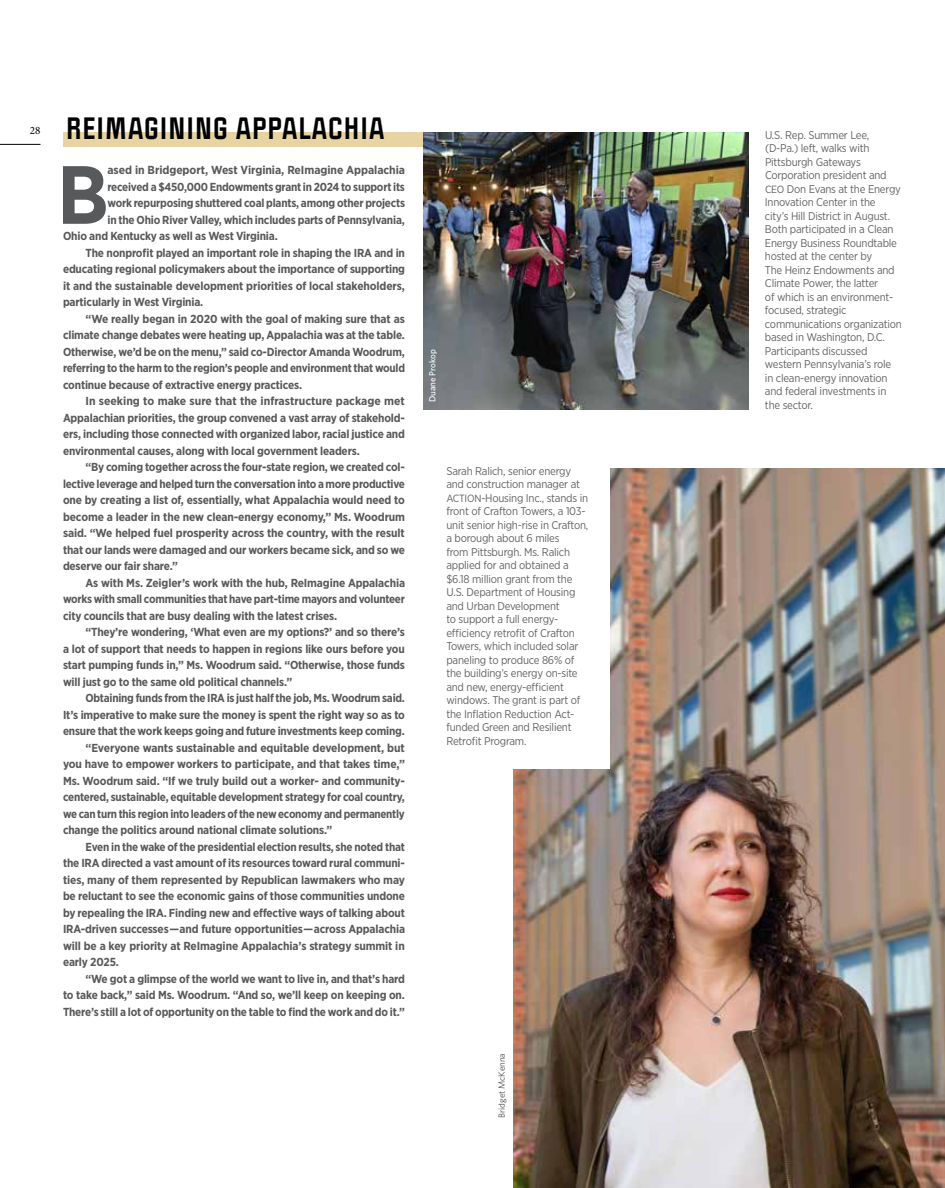
<style>
.page{position:relative;width:945px;height:1188px;background:#fff}
.page>*{position:absolute;margin:0;border:0;box-sizing:border-box;transform-origin:0 0}
.t1{font:700 82.35px "Gotham Narrow";color:#58595b}
.t2{font:800 27px "Politica";letter-spacing:.04em;color:#000}
.t3{font:700 11.7px "Gotham Narrow";letter-spacing:-.015em;color:#58595b}
.t4{font:11.25px/13.5px "Gotham Narrow";letter-spacing:-.02em;color:#636466}
.t5{font:11.25px "Minion Pro";color:#000}
.t6{font:9px "Whitney";color:#4d4d4f}
.t7{font:500 9px "Whitney";color:#fff}
.s1{font-size:10.5px}
</style>
<div class="page">
<img style="left:513px;top:468px;width:432px;height:720px">
<div style="left:410px;top:455px;width:200px;height:314px;background:#fff"></div>
<div style="left:63px;top:132px;width:360px;height:15px;background:#e8d3a2"></div>
<img style="left:423px;top:132px;width:326px;height:278px">
<hr style="left:0;top:144px;width:40px;height:1px;background:#000">
<p class="t5" style="left:30px;top:123px;width:12px">28</p>
<h2 class="t2" style="left:66px;top:108px;width:320px">REIMAGINING APPALACHIA</h2>
<h1 class="t1" style="left:57px;top:142px;width:53px">B</h1>
<p class="t3" style="left:107px;top:163px;width:299px">ased in Bridgeport, West Virginia, ReImagine Appalachia</p>
<p class="t3" style="left:107px;top:179px;width:299px">received a $450,000 Endowments grant in 2024 to support its</p>
<p class="t3" style="left:107px;top:196px;width:299px">work repurposing shuttered coal plants, among other projects</p>
<p class="t3" style="left:107px;top:212px;width:299px">in the Ohio River Valley, which includes parts of Pennsylvania,</p>
<p class="t3" style="left:63px;top:229px;width:216px">Ohio and Kentucky as well as West Virginia.</p>
<p class="t3" style="left:85px;top:245px;width:321px">The nonprofit played an important role in shaping the IRA and in</p>
<p class="t3" style="left:63px;top:262px;width:344px">educating regional policymakers about the importance of supporting</p>
<p class="t3" style="left:63px;top:278px;width:344px">it and the sustainable development priorities of local stakeholders,</p>
<p class="t3" style="left:63px;top:295px;width:142px">particularly in West Virginia.</p>
<p class="t3" style="left:86px;top:311px;width:321px">“We really began in 2020 with the goal of making sure that as</p>
<p class="t3" style="left:63px;top:328px;width:344px">climate change debates were heating up, Appalachia was at the table.</p>
<p class="t3" style="left:63px;top:344px;width:343px">Otherwise, we’d be on the menu,” said co-Director Amanda Woodrum,</p>
<p class="t3" style="left:63px;top:361px;width:344px">referring to the harm to the region’s people and environment that would</p>
<p class="t3" style="left:63px;top:377px;width:241px">continue because of extractive energy practices.</p>
<p class="t3" style="left:86px;top:394px;width:321px">In seeking to make sure that the infrastructure package met</p>
<p class="t3" style="left:63px;top:410px;width:344px">Appalachian priorities, the group convened a vast array of stakehold-</p>
<p class="t3" style="left:63px;top:427px;width:343px">ers, including those connected with organized labor, racial justice and</p>
<p class="t3" style="left:63px;top:443px;width:298px">environmental causes, along with local government leaders.</p>
<p class="t3" style="left:86px;top:460px;width:321px">“By coming together across the four-state region, we created col-</p>
<p class="t3" style="left:63px;top:476px;width:343px">lective leverage and helped turn the conversation into a more productive</p>
<p class="t3" style="left:63px;top:493px;width:343px">one by creating a list of, essentially, what Appalachia would need to</p>
<p class="t3" style="left:63px;top:509px;width:344px">become a leader in the new clean-energy economy,” Ms. Woodrum</p>
<p class="t3" style="left:63px;top:526px;width:343px">said. “We helped fuel prosperity across the country, with the result</p>
<p class="t3" style="left:63px;top:542px;width:344px">that our lands were damaged and our workers became sick, and so we</p>
<p class="t3" style="left:63px;top:559px;width:116px">deserve our fair share.”</p>
<p class="t3" style="left:86px;top:575px;width:321px">As with Ms. Zeigler’s work with the hub, ReImagine Appalachia</p>
<p class="t3" style="left:63px;top:592px;width:344px">works with small communities that have part-time mayors and volunteer</p>
<p class="t3" style="left:63px;top:608px;width:276px">city councils that are busy dealing with the latest crises.</p>
<p class="t3" style="left:86px;top:625px;width:321px">“They’re wondering, ‘What even are my options?’ and so there’s</p>
<p class="t3" style="left:63px;top:641px;width:343px">a lot of support that needs to happen in regions like ours before you</p>
<p class="t3" style="left:63px;top:658px;width:343px">start pumping funds in,” Ms. Woodrum said. “Otherwise, those funds</p>
<p class="t3" style="left:63px;top:674px;width:231px">will just go to the same old political channels.”</p>
<p class="t3" style="left:86px;top:691px;width:321px">Obtaining funds from the IRA is just half the job, Ms. Woodrum said.</p>
<p class="t3" style="left:63px;top:707px;width:343px">It’s imperative to make sure the money is spent the right way so as to</p>
<p class="t3" style="left:63px;top:724px;width:343px">ensure that the work keeps going and future investments keep coming.</p>
<p class="t3" style="left:86px;top:740px;width:321px">“Everyone wants sustainable and equitable development, but</p>
<p class="t3" style="left:63px;top:757px;width:344px">you have to empower workers to participate, and that takes time,”</p>
<p class="t3" style="left:63px;top:773px;width:344px">Ms. Woodrum said. “If we truly build out a worker- and community-</p>
<p class="t3" style="left:63px;top:790px;width:343px">centered, sustainable, equitable development strategy for coal country,</p>
<p class="t3" style="left:63px;top:806px;width:343px">we can turn this region into leaders of the new economy and permanently</p>
<p class="t3" style="left:63px;top:823px;width:271px">change the politics around national climate solutions.”</p>
<p class="t3" style="left:86px;top:839px;width:321px">Even in the wake of the presidential election results, she noted that</p>
<p class="t3" style="left:63px;top:856px;width:344px">the IRA directed a vast amount of its resources toward rural communi-</p>
<p class="t3" style="left:63px;top:872px;width:344px">ties, many of them represented by Republican lawmakers who may</p>
<p class="t3" style="left:63px;top:889px;width:344px">be reluctant to see the economic gains of those communities undone</p>
<p class="t3" style="left:63px;top:905px;width:343px">by repealing the IRA. Finding new and effective ways of talking about</p>
<p class="t3" style="left:63px;top:922px;width:344px">IRA-driven successes — and future opportunities — across Appalachia</p>
<p class="t3" style="left:63px;top:938px;width:343px">will be a key priority at ReImagine Appalachia’s strategy summit in</p>
<p class="t3" style="left:63px;top:955px;width:57px">early 2025.</p>
<p class="t3" style="left:85px;top:971px;width:321px">“We got a glimpse of the world we want to live in, and that’s hard</p>
<p class="t3" style="left:63px;top:988px;width:343px">to take back,” said Ms. Woodrum. “And so, we’ll keep on keeping on.</p>
<p class="t3" style="left:63px;top:1004px;width:344px">There’s still a lot of opportunity on the table to find the work and do it.”</p>
<p class="t7" style="left:427px;top:402px;width:54px;rotate:-90deg">Duane Prokop</p>
<p class="t4" style="left:446px;top:464px;width:143px">Sarah Ralich, senior energy and construction manager at<br><span class="s1">ACTION</span>-Housing Inc., stands in front of Crafton Towers, a 103- unit senior high-rise in Crafton, a borough about 6 miles<br>from Pittsburgh. Ms. Ralich applied for and obtained a $6.18 million grant from the<br>U.S. Department of Housing and Urban Development<br>to support a full energy&shy;efficiency retrofit of Crafton<br>Towers, which included solar paneling to produce 86% of the building’s energy on-site and new, energy-efficient windows. The grant is part of the Inflation Reduction Act&shy;funded Green and Resilient<br>Retrofit Program.</p>
<p class="t6" style="left:496px;top:1118px;width:66px;rotate:-90deg">Bridget McKenna</p>
<p class="t4" style="left:765px;top:128px;width:138px">U.S. Rep. Summer Lee, (D-Pa.) left, walks with<br>Pittsburgh Gateways<br>Corporation president and<br><span class="s1">CEO</span> Don Evans at the Energy<br>Innovation Center in the city’s Hill District in August.<br>Both participated in a Clean<br>Energy Business Roundtable hosted at the center by<br>The Heinz Endowments and<br>Climate Power, the latter<br>of which is an environment&shy;focused, strategic communications organization based in Washington, D.C.<br>Participants discussed western Pennsylvania’s role in clean-energy innovation and federal investments in the sector.</p>
</div>
